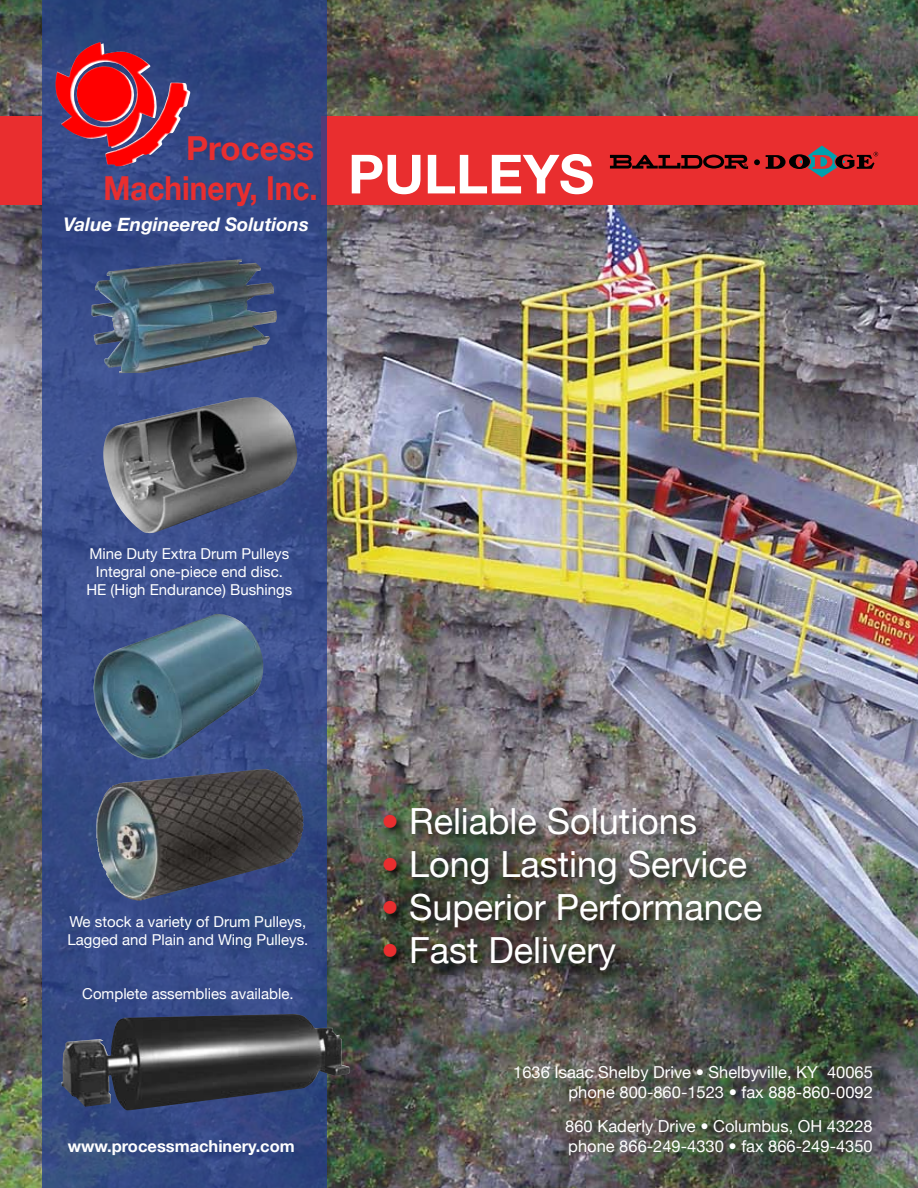
<style>
.page{position:relative;width:918px;height:1188px;background:#fff}
.page>*{position:absolute;margin:0;border:0;box-sizing:border-box;transform-origin:0 0}
.t1{font:700 54px "Helvetica Neue";color:#fff}
.t2{font:36px "Helvetica Neue";color:#fff}
.t3{font:700 33px/39.8px "Helvetica Neue";color:#e92e2f;text-align:right}
.t4{font:italic 700 18.75px "Helvetica Neue";color:#fff}
.t5{font:16.5px/19.8px "Helvetica Neue";color:#fff;text-align:right}
.t6{font:700 16.5px "Helvetica Neue";color:#fff}
.t7{font:15px/18px "Helvetica Neue";color:#fff;text-align:center}
.s1{color:#e92e2f}
</style>
<div class="page">
<img style="left:0;top:0;width:918px;height:1188px">
<div style="left:321px;top:116px;width:597px;height:88px;background:#e92e2f"></div>
<div style="left:0;top:116px;width:42px;height:88px;background:#e92e2f"></div>
<svg style="left:42px;top:0;width:285px;height:1188px;background:#364a86"></svg>
<img style="left:101px;top:397px;width:199px;height:137px">
<img style="left:91px;top:259px;width:186px;height:114px">
<img style="left:93px;top:614px;width:175px;height:152px">
<img style="left:96px;top:769px;width:208px;height:132px">
<img style="left:55px;top:42px;width:116px;height:106px">
<div style="left:380px;top:805px;width:456px;height:341px;background:#000;opacity:.84"></div>
<img style="left:62px;top:1014px;width:288px;height:96px">
<svg style="left:610px;top:155px;width:138px;height:14px"></svg>
<svg style="left:754px;top:159px;width:6px;height:6px"></svg>
<svg style="left:766px;top:146px;width:112px;height:31px"></svg>
<h3 class="t3" style="left:103px;top:128px;width:216px">Process<br>Machinery, Inc.</h3>
<p class="t4" style="left:64px;top:212px;width:247px">Value Engineered Solutions</p>
<h1 class="t1" style="left:348px;top:141px;width:248px">PULLEYS</h1>
<p class="t7" style="left:86px;top:544px;width:207px">Mine Duty Extra Drum Pulleys<br>Integral one-piece end disc.<br>HE (High Endurance) Bushings</p>
<p class="t7" style="left:67px;top:912px;width:242px;text-align:left">We stock a variety of Drum Pulleys,<br>Lagged and Plain and Wing Pulleys.</p>
<p class="t7" style="left:82px;top:984px;width:213px">Complete assemblies available.</p>
<p class="t6" style="left:68px;top:1136px;width:228px">www.processmachinery.com</p>
<h2 class="t2" style="left:381px;top:799px;width:318px"><span class="s1">•</span> Reliable Solutions</h2>
<h2 class="t2" style="left:381px;top:843px;width:368px"><span class="s1">•</span> Long Lasting Service</h2>
<h2 class="t2" style="left:381px;top:886px;width:383px"><span class="s1">•</span> Superior Performance</h2>
<h2 class="t2" style="left:381px;top:929px;width:237px"><span class="s1">•</span> Fast Delivery</h2>
<p class="t5" style="left:513px;top:1062px;width:361px">1636 Isaac Shelby Drive • Shelbyville, KY 40065 phone 800-860-1523 • fax 888-860-0092</p>
<p class="t5" style="left:565px;top:1116px;width:309px;text-align:left">860 Kaderly Drive • Columbus, OH 43228 phone 866-249-4330 • fax 866-249-4350</p>
</div>
